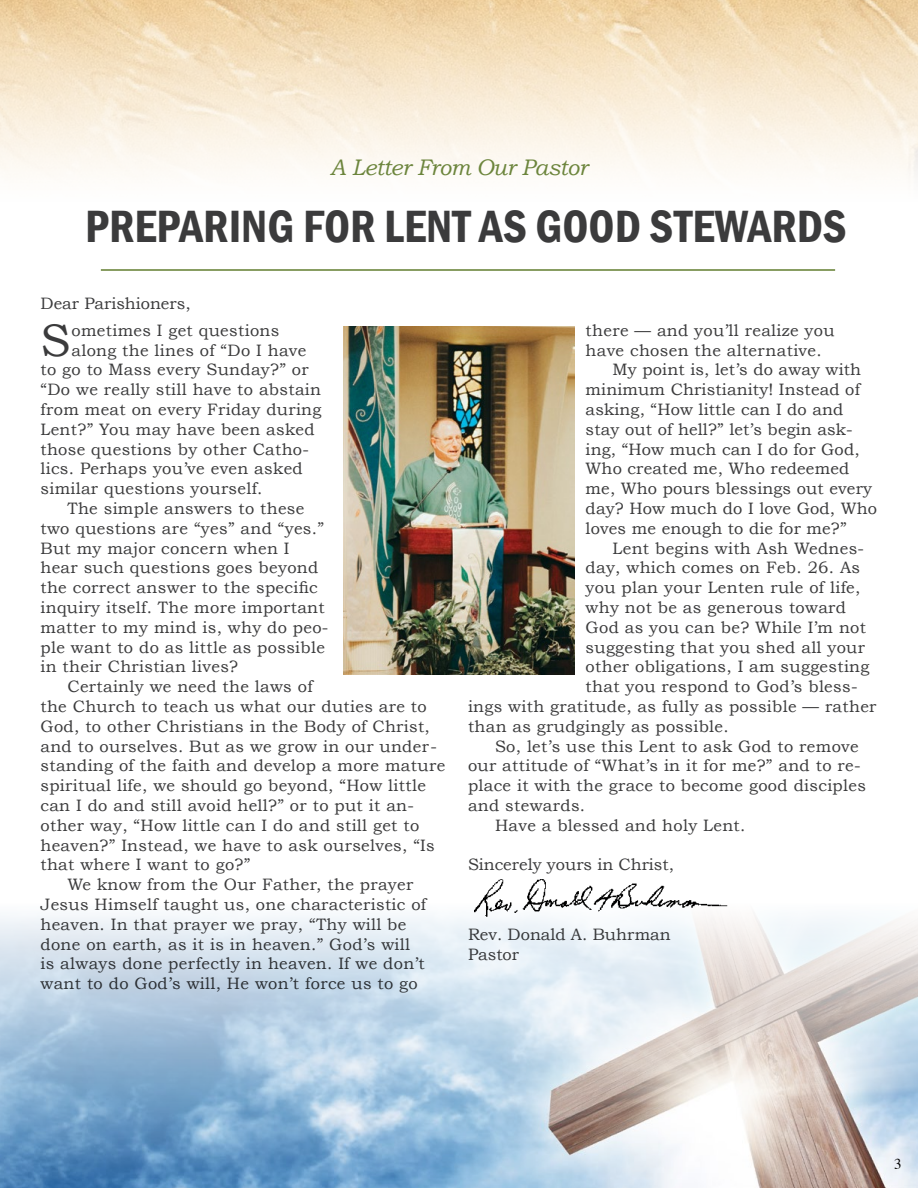
<style>
.page{position:relative;width:918px;height:1188px;background:#fff}
.page>*{position:absolute;margin:0;border:0;box-sizing:border-box;transform-origin:0 0}
.t1{font:600 condensed 46.5px "Franklin Gothic";color:#3b3b3c}
.DROP{font:45.6px "Bookman Old Style";color:#3b3b3c}
.t2{font:italic 22.5px "Bookman Old Style";letter-spacing:-.02em;color:#6c853c}
.BODY{font:16.5px/19.8px "Bookman Old Style";letter-spacing:.02em;color:#3b3b3c}
.DROP-2{font:16.5px "Bookman Old Style";letter-spacing:.02em;color:#3b3b3c}
.Body{font:16.5px "Bookman Old Style";color:#3b3b3c}
.BODY-2{font:16.5px "Bookman Old Style";color:#3b3b3c}
.t3{font:15px "Times";color:#000}
</style>
<div class="page">
<img style="left:0;top:0;width:918px;height:177px">
<img style="left:480px;top:879px;width:217px;height:24px">
<hr style="left:101px;top:269px;width:734px;height:2px;background:#617d2f">
<img style="left:343px;top:326px;width:232px;height:348px">
<img style="left:0;top:903px;width:918px;height:285px">
<p class="t2" style="left:330px;top:155px;width:259px">A Letter From Our Pastor</p>
<p class="t1" style="left:85px;top:195px;width:763px">PREPARING FOR LENT AS GOOD STEWARDS</p>
<p class="BODY-2" style="left:40px;top:294px;width:152px">Dear Parishioners,</p>
<p class="DROP" style="left:40px;top:314px;width:32px">S</p>
<p class="DROP-2" style="left:71px;top:321px;width:209px">ometimes I get questions</p>
<p class="DROP-2" style="left:71px;top:341px;width:236px">along the lines of “Do I have</p>
<p class="DROP-2" style="left:40px;top:360px;width:270px">to go to Mass every Sunday?” or</p>
<p class="DROP-2" style="left:40px;top:380px;width:282px">“Do we really still have to abstain</p>
<p class="DROP-2" style="left:40px;top:400px;width:282px">from meat on every Friday during</p>
<p class="DROP-2" style="left:40px;top:420px;width:276px">Lent?” You may have been asked</p>
<p class="DROP-2" style="left:40px;top:440px;width:270px">those questions by other Catho-</p>
<p class="DROP-2" style="left:40px;top:459px;width:264px">lics. Perhaps you’ve even asked</p>
<p class="DROP-2" style="left:40px;top:479px;width:224px">similar questions yourself.</p>
<p class="BODY" style="left:40px;top:498px;width:290px;text-indent:27px">The simple answers to these two questions are “yes” and “yes.”<br>But my major concern when I hear such questions goes beyond the correct answer to the specific inquiry itself. The more important matter to my mind is, why do peo&shy;ple want to do as little as possible in their Christian lives?</p>
<p class="BODY" style="left:40px;top:677px;width:406px;text-indent:27px">Certainly we need the laws of<br>the Church to teach us what our duties are to God, to other Christians in the Body of Christ, and to ourselves. But as we grow in our under&shy;standing of the faith and develop a more mature spiritual life, we should go beyond, “How little can I do and still avoid hell?” or to put it an&shy;other way, “How little can I do and still get to heaven?” Instead, we have to ask ourselves, “Is that where I want to go?”</p>
<p class="BODY" style="left:40px;top:875px;width:387px;text-indent:27px">We know from the Our Father, the prayer Jesus Himself taught us, one characteristic of heaven. In that prayer we pray, “Thy will be done on earth, as it is in heaven.” God’s will is always done perfectly in heaven. If we don’t want to do God’s will, He won’t force us to go</p>
<p class="BODY" style="left:586px;top:320px;width:251px">there — and you’ll realize you have chosen the alternative.</p>
<p class="BODY" style="left:586px;top:360px;width:293px;text-indent:27px">My point is, let’s do away with minimum Christianity! Instead of asking, “How little can I do and stay out of hell?” let’s begin ask&shy;ing, “How much can I do for God,<br>Who created me, Who redeemed me, Who pours blessings out every day? How much do I love God, Who loves me enough to die for me?”</p>
<p class="BODY" style="left:613px;top:538px;width:253px">Lent begins with Ash Wednes-</p>
<p class="BODY" style="left:586px;top:558px;width:276px">day, which comes on Feb. 26. As</p>
<p class="BODY" style="left:586px;top:578px;width:276px">you plan your Lenten rule of life,</p>
<p class="BODY" style="left:586px;top:597px;width:262px">why not be as generous toward</p>
<p class="BODY" style="left:586px;top:617px;width:282px">God as you can be? While I’m not</p>
<p class="BODY" style="left:586px;top:637px;width:281px">suggesting that you shed all your</p>
<p class="BODY" style="left:586px;top:657px;width:285px">other obligations, I am suggesting</p>
<p class="BODY" style="left:586px;top:677px;width:274px">that you respond to God’s bless-</p>
<p class="BODY" style="left:468px;top:696px;width:410px">ings with gratitude, as fully as possible — rather</p>
<p class="BODY" style="left:468px;top:716px;width:262px">than as grudgingly as possible.</p>
<p class="BODY" style="left:468px;top:736px;width:399px;text-indent:27px">So, let’s use this Lent to ask God to remove our attitude of “What’s in it for me?” and to re&shy;place it with the grace to become good disciples and stewards.</p>
<p class="BODY" style="left:495px;top:815px;width:252px">Have a blessed and holy Lent.</p>
<p class="Body" style="left:468px;top:855px;width:208px">Sincerely yours in Christ,</p>
<p class="Body" style="left:468px;top:925px;width:204px">Rev. Donald A. Buhrman</p>
<p class="Body" style="left:468px;top:945px;width:53px">Pastor</p>
<p class="t3" style="left:894px;top:1150px;width:9px">3</p>
</div>
